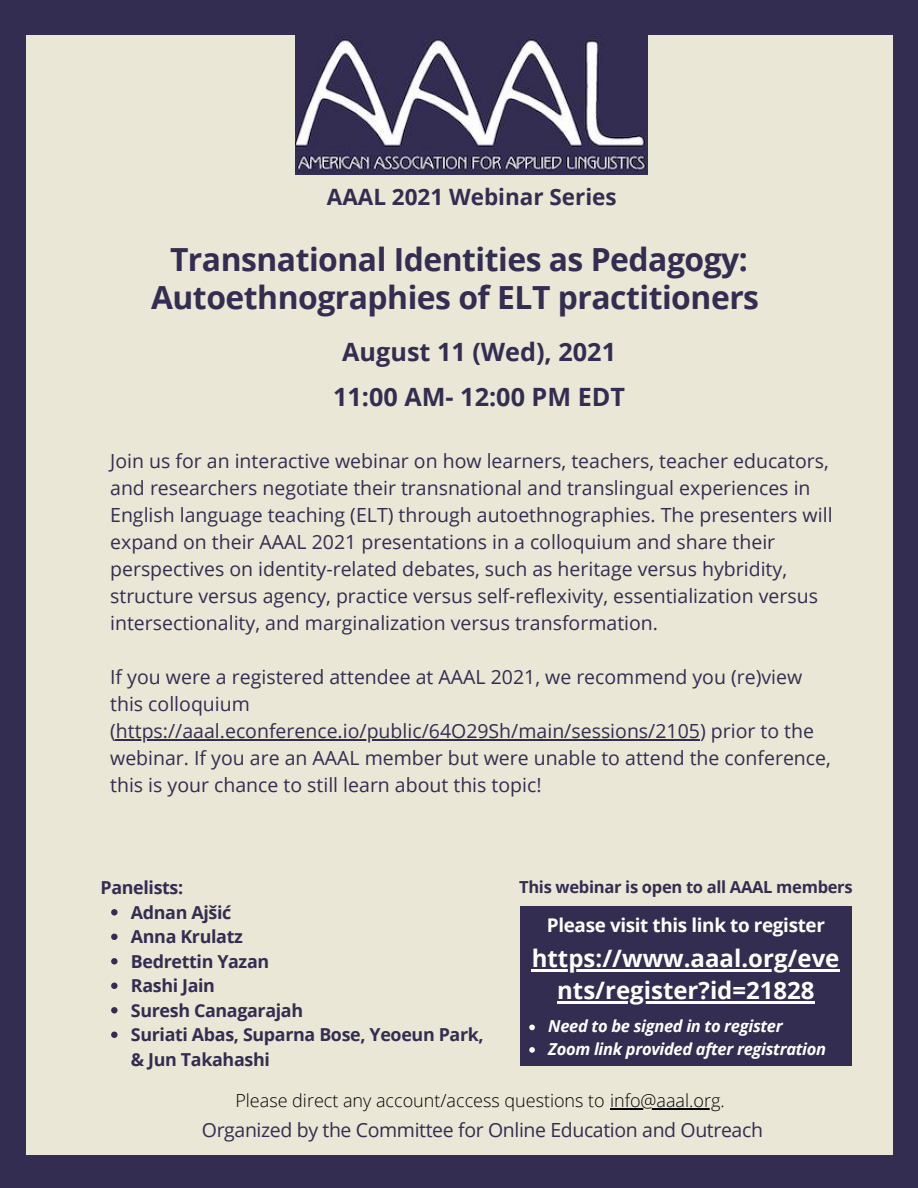
<style>
.page{position:relative;width:918px;height:1188px;background:#332d51}
.page>*{position:absolute;margin:0;border:0;box-sizing:border-box;transform-origin:0 0}
.t1{font:700 31.8px/38.2px "Open Sans";letter-spacing:-.015em;color:#332d51;text-align:center}
.t2{font:700 25.2px "Open Sans";color:#332d51}
.t3{font:700 24px/32.7px "Open Sans";color:#fff;text-align:center}
.t4{font:700 22.5px "Open Sans";color:#332d51}
.t5{font:19.5px/27px "Open Sans";color:#332d51}
.t6{font:19.5px "Open Sans";letter-spacing:-.02em;color:#332d51}
.t7{font:700 18.9px "Open Sans";letter-spacing:-.02em;color:#fff}
.t8{font:300 18px "Open Sans";color:#000}
.t9{font:700 17.85px/24.5px "Open Sans";letter-spacing:-.02em;color:#332d51}
.t10{font:italic 700 16.5px "Open Sans";letter-spacing:-.02em;color:#fff}
.t11{font:700 16.5px "Open Sans";letter-spacing:-.02em;color:#332d51}
</style>
<div class="page">
<div style="left:26px;top:35px;width:867px;height:1119px;background:#eae7d6"></div>
<img style="left:296px;top:35px;width:352px;height:139px">
<div style="left:520px;top:907px;width:332px;height:159px;background:#332d51"></div>
<svg style="left:529px;top:1025px;width:6px;height:5px"></svg>
<svg style="left:529px;top:1047px;width:6px;height:6px"></svg>
<svg style="left:111px;top:909px;width:7px;height:7px"></svg>
<svg style="left:111px;top:934px;width:7px;height:6px"></svg>
<svg style="left:111px;top:958px;width:7px;height:6px"></svg>
<svg style="left:111px;top:983px;width:7px;height:6px"></svg>
<svg style="left:111px;top:1007px;width:7px;height:6px"></svg>
<svg style="left:111px;top:1032px;width:7px;height:6px"></svg>
<hr style="left:116px;top:739px;width:584px;height:1px;background:#332d51">
<hr style="left:532px;top:969px;width:308px;height:2px;background:#fff">
<hr style="left:557px;top:1002px;width:258px;height:2px;background:#fff">
<hr style="left:610px;top:1108px;width:111px;height:1px;background:#000">
<p class="t4" style="left:327px;top:181px;width:291px">AAAL 2021 Webinar Series</p>
<p class="t1" style="left:151px;top:239px;width:610px">Transnational Identities as Pedagogy:<br>Autoethnographies of ELT practitioners</p>
<p class="t2" style="left:342px;top:334px;width:275px">August 11 (Wed), 2021</p>
<p class="t2" style="left:333px;top:379px;width:293px">11:00 AM- 12:00 PM EDT</p>
<p class="t5" style="left:110px;top:447px;width:724px">Join us for an interactive webinar on how learners, teachers, teacher educators, and researchers negotiate their transnational and translingual experiences in English language teaching (ELT) through autoethnographies. The presenters will expand on their AAAL 2021 presentations in a colloquium and share their perspectives on identity-related debates, such as heritage versus hybridity, structure versus agency, practice versus self-reflexivity, essentialization versus intersectionality, and marginalization versus transformation.</p>
<p class="t5" style="left:110px;top:663px;width:722px">If you were a registered attendee at AAAL 2021, we recommend you (re)view this colloquium (https://aaal.econference.io/public/64O29Sh/main/sessions/2105) prior to the webinar. If you are an AAAL member but were unable to attend the conference, this is your chance to still learn about this topic!</p>
<p class="t9" style="left:100px;top:875px;width:84px">Panelists:</p>
<p class="t9" style="left:131px;top:900px;width:102px">Adnan Ajšić</p>
<p class="t9" style="left:131px;top:924px;width:113px">Anna Krulatz</p>
<p class="t9" style="left:131px;top:949px;width:140px">Bedrettin Yazan</p>
<p class="t9" style="left:131px;top:973px;width:86px">Rashi Jain</p>
<p class="t9" style="left:131px;top:998px;width:174px">Suresh Canagarajah</p>
<p class="t9" style="left:131px;top:1022px;width:354px">Suriati Abas, Suparna Bose, Yeoeun Park, &amp; Jun Takahashi</p>
<p class="t11" style="left:519px;top:876px;width:335px">This webinar is open to all AAAL members</p>
<p class="t7" style="left:547px;top:912px;width:279px">Please visit this link to register</p>
<p class="t3" style="left:532px;top:941px;width:309px">https://www.aaal.org/eve nts/register?id=21828</p>
<p class="t10" style="left:548px;top:1015px;width:236px">Need to be signed in to register</p>
<p class="t10" style="left:548px;top:1037px;width:279px">Zoom link provided after registration</p>
<p class="t8" style="left:235px;top:1088px;width:491px">Please direct any account/access questions to info@aaal.org.</p>
<p class="t6" style="left:202px;top:1116px;width:563px">Organized by the Committee for Online Education and Outreach</p>
</div>
